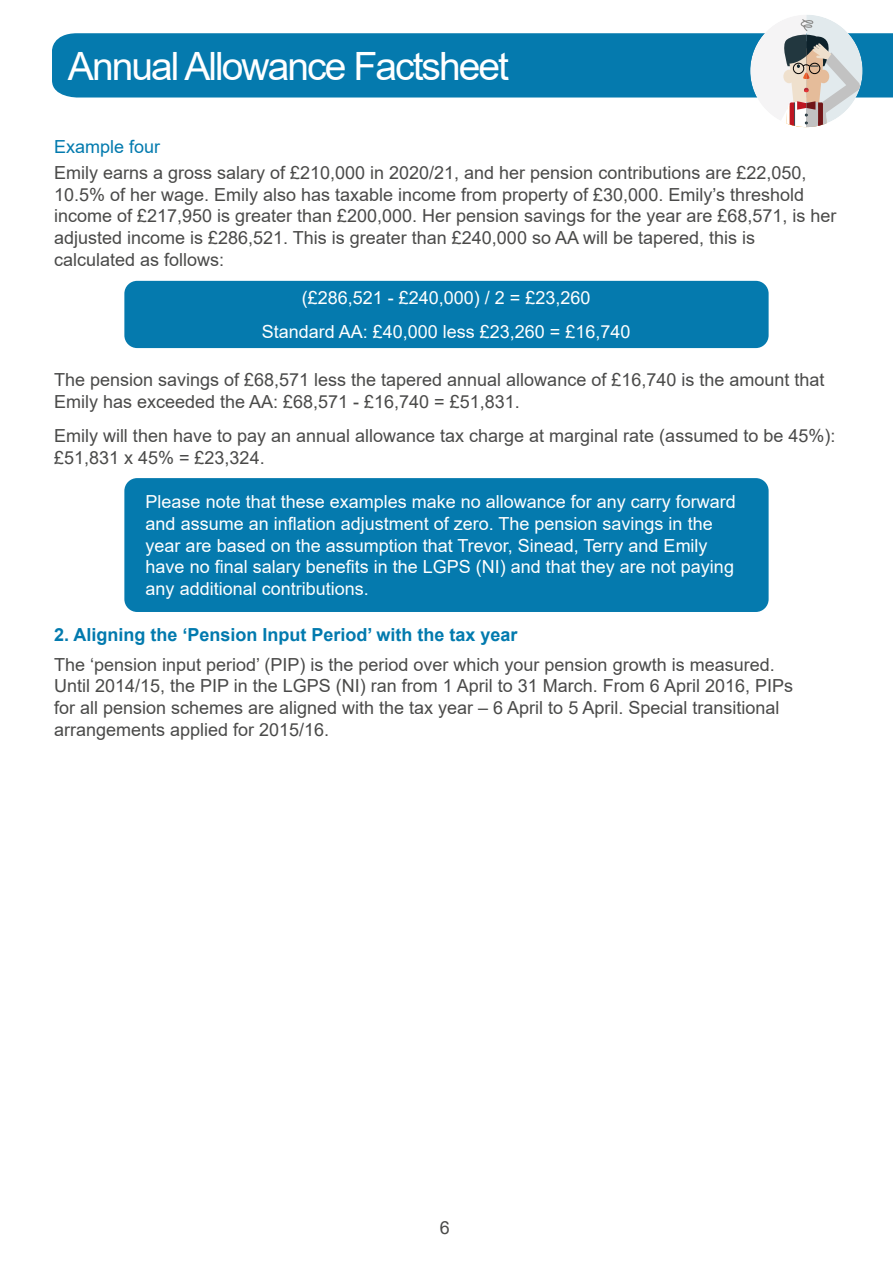
<style>
.page{position:relative;width:893px;height:1263px;background:#fff}
.page>*{position:absolute;margin:0;border:0;box-sizing:border-box;transform-origin:0 0}
.t1{font:39px "Arial";letter-spacing:-.05em;color:#fff}
.Body_Copy{font:18px/21.6px "Arial";color:#4a4a49}
.White_body{font:18px/21.6px "Arial";color:#fff}
.White_body_centered{font:18px "Arial";color:#fff}
.Small_Subhead{font:700 18px "Arial";color:#027aae}
.t2{font:18px "Arial";color:#027aae}
</style>
<div class="page">
<div style="left:52px;top:33px;width:841px;height:65px;background:#057aae"></div>
<svg style="left:750px;top:15px;width:113px;height:112px"></svg>
<div style="left:124px;top:281px;width:645px;height:67px;background:#057aae;border-radius:13px"></div>
<div style="left:124px;top:478px;width:645px;height:134px;background:#057aae;border-radius:13px"></div>
<h1 class="t1" style="left:68px;top:39px;width:443px">Annual Allowance Factsheet</h1>
<h4 class="t2" style="left:54px;top:135px;width:108px">Example four</h4>
<p class="Body_Copy" style="left:54px;top:162px;width:784px">Emily earns a gross salary of £210,000 in 2020/21, and her pension contributions are £22,050, 10.5% of her wage. Emily also has taxable income from property of £30,000. Emily’s threshold income of £217,950 is greater than £200,000. Her pension savings for the year are £68,571, is her adjusted income is £286,521. This is greater than £240,000 so AA will be tapered, this is calculated as follows:</p>
<p class="White_body_centered" style="left:302px;top:285px;width:290px">(£286,521 - £240,000) / 2 = £23,260</p>
<p class="White_body_centered" style="left:262px;top:319px;width:370px">Standard AA: £40,000 less £23,260 = £16,740</p>
<p class="Body_Copy" style="left:54px;top:369px;width:772px">The pension savings of £68,571 less the tapered annual allowance of £16,740 is the amount that<br>Emily has exceeded the AA: £68,571 - £16,740 = £51,831.</p>
<p class="Body_Copy" style="left:54px;top:425px;width:783px">Emily will then have to pay an annual allowance tax charge at marginal rate (assumed to be 45%): £51,831 x 45% = £23,324.</p>
<p class="White_body" style="left:146px;top:491px;width:592px">Please note that these examples make no allowance for any carry forward and assume an inflation adjustment of zero. The pension savings in the year are based on the assumption that Trevor, Sinead, Terry and Emily have no final salary benefits in the LGPS (NI) and that they are not paying any additional contributions.</p>
<h3 class="Small_Subhead" style="left:54px;top:622px;width:465px">2. Aligning the ‘Pension Input Period’ with the tax year</h3>
<p class="Body_Copy" style="left:54px;top:654px;width:741px">The ‘pension input period’ (PIP) is the period over which your pension growth is measured.<br>Until 2014/15, the PIP in the LGPS (NI) ran from 1 April to 31 March. From 6 April 2016, PIPs for all pension schemes are aligned with the tax year – 6 April to 5 April. Special transitional arrangements applied for 2015/16.</p>
<p class="Body_Copy" style="left:440px;top:1216px;width:12px">6</p>
</div>
